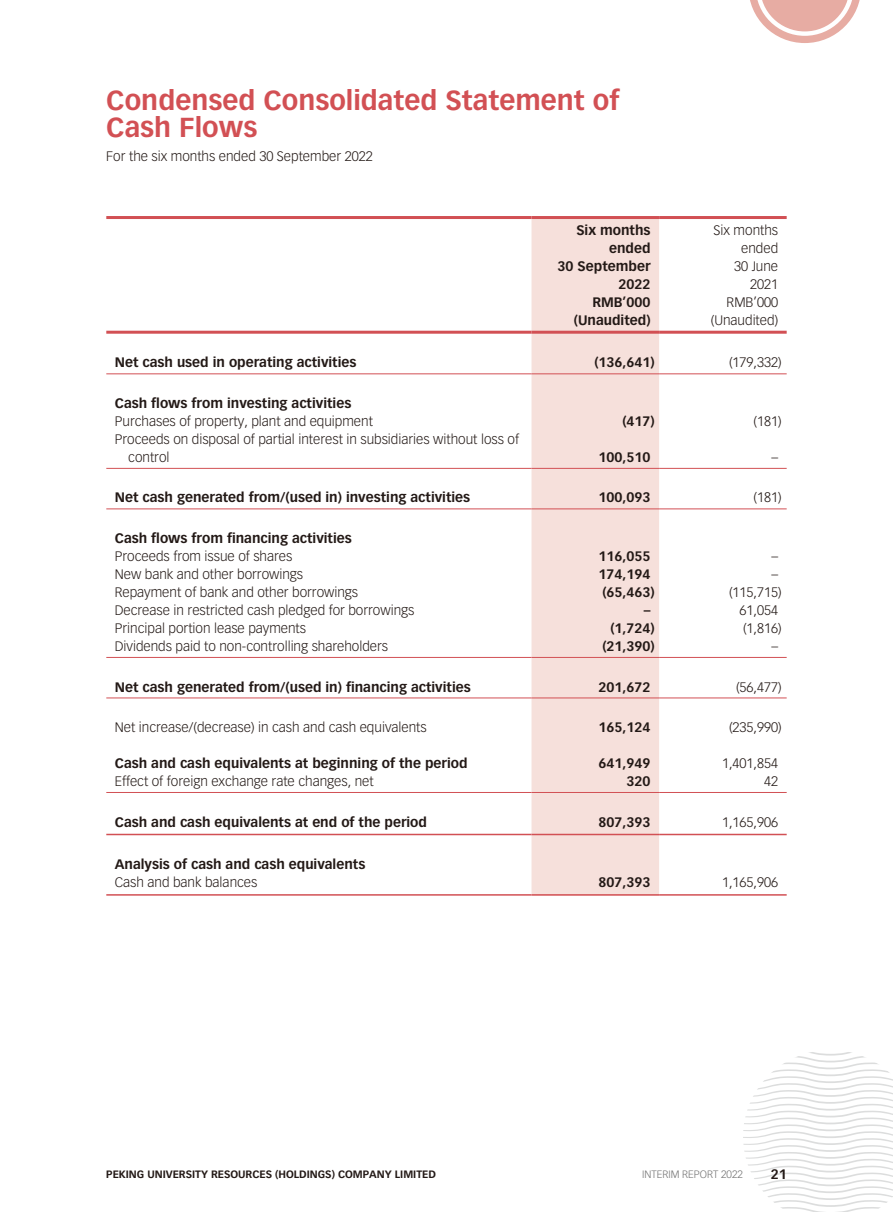
<style>
.page{position:relative;width:893px;height:1212px;background:#fff}
.page>*{position:absolute;margin:0;border:0;box-sizing:border-box;transform-origin:0 0}
.t1{font:700 27px/27px "Vectora LT Std";color:#d25054}
.t2{font:300 13.5px/18px "Vectora LT Std";color:#231916;text-align:right}
.t3{font:700 13.5px/18px "Vectora LT Std";color:#231916;text-align:right}
.t4{font:700 10.5px "Vectora LT Std";color:#231916}
.t5{font:300 10.5px "Vectora LT Std";color:#727272}
</style>
<div class="page">
<svg style="left:743px;top:1052px;width:150px;height:160px"></svg>
<svg style="left:750px;top:0;width:110px;height:43px"></svg>
<div style="left:531px;top:219px;width:128px;height:675px;background:#f6e0db"></div>
<hr style="left:106px;top:216px;width:425px;height:3px;background:#d25054">
<hr style="left:531px;top:216px;width:128px;height:3px;background:#d25054">
<hr style="left:659px;top:216px;width:128px;height:3px;background:#d25054">
<hr style="left:106px;top:331px;width:425px;height:3px;background:#d25054">
<hr style="left:531px;top:331px;width:128px;height:3px;background:#d25054">
<hr style="left:659px;top:331px;width:128px;height:3px;background:#d25054">
<hr style="left:106px;top:373px;width:425px;height:1px;background:#d25054">
<hr style="left:531px;top:373px;width:128px;height:1px;background:#d25054">
<hr style="left:659px;top:373px;width:128px;height:1px;background:#d25054">
<hr style="left:106px;top:468px;width:425px;height:1px;background:#d25054">
<hr style="left:531px;top:468px;width:128px;height:1px;background:#d25054">
<hr style="left:659px;top:468px;width:128px;height:1px;background:#d25054">
<hr style="left:106px;top:508px;width:425px;height:1px;background:#d25054">
<hr style="left:531px;top:508px;width:128px;height:1px;background:#d25054">
<hr style="left:659px;top:508px;width:128px;height:1px;background:#d25054">
<hr style="left:106px;top:657px;width:425px;height:1px;background:#d25054">
<hr style="left:531px;top:657px;width:128px;height:1px;background:#d25054">
<hr style="left:659px;top:657px;width:128px;height:1px;background:#d25054">
<hr style="left:106px;top:697px;width:425px;height:1px;background:#d25054">
<hr style="left:531px;top:697px;width:128px;height:1px;background:#d25054">
<hr style="left:659px;top:697px;width:128px;height:1px;background:#d25054">
<hr style="left:106px;top:792px;width:425px;height:1px;background:#d25054">
<hr style="left:531px;top:792px;width:128px;height:1px;background:#d25054">
<hr style="left:659px;top:792px;width:128px;height:1px;background:#d25054">
<hr style="left:106px;top:834px;width:425px;height:1px;background:#d25054">
<hr style="left:531px;top:834px;width:128px;height:1px;background:#d25054">
<hr style="left:659px;top:834px;width:128px;height:1px;background:#d25054">
<hr style="left:106px;top:894px;width:425px;height:2px;background:#d25054">
<hr style="left:531px;top:894px;width:128px;height:2px;background:#d25054">
<hr style="left:659px;top:894px;width:128px;height:2px;background:#d25054">
<h1 class="t1" style="left:106px;top:86px;width:515px">Condensed Consolidated Statement of<br>Cash Flows</h1>
<p class="t2" style="left:106px;top:147px;width:268px">For the six months ended 30 September 2022</p>
<p class="t3" style="left:558px;top:221px;width:94px">Six months ended<br>30 September</p>
<p class="t2" style="left:714px;top:221px;width:66px">Six months ended<br>30 June</p>
<p class="t3" style="left:619px;top:275px;width:33px">2022</p>
<p class="t2" style="left:750px;top:275px;width:30px">2021</p>
<p class="t3" style="left:592px;top:293px;width:60px">RMB’000</p>
<p class="t2" style="left:727px;top:293px;width:53px">RMB’000</p>
<p class="t3" style="left:574px;top:311px;width:78px">(Unaudited)</p>
<p class="t2" style="left:711px;top:311px;width:69px">(Unaudited)</p>
<p class="t3" style="left:115px;top:354px;width:243px">Net cash used in operating activities</p>
<p class="t3" style="left:594px;top:354px;width:62px">(136,641)</p>
<p class="t2" style="left:729px;top:354px;width:54px">(179,332)</p>
<p class="t3" style="left:115px;top:394px;width:238px">Cash flows from investing activities</p>
<p class="t2" style="left:115px;top:412px;width:260px">Purchases of property, plant and equipment</p>
<p class="t3" style="left:622px;top:412px;width:34px">(417)</p>
<p class="t2" style="left:754px;top:412px;width:30px">(181)</p>
<p class="t2" style="left:128px;top:430px;width:392px;text-align:left;text-indent:-13px">Proceeds on disposal of partial interest in subsidiaries without loss of control</p>
<p class="t3" style="left:599px;top:448px;width:53px">100,510</p>
<p class="t2" style="left:771px;top:448px;width:8px">–</p>
<p class="t3" style="left:115px;top:489px;width:357px">Net cash generated from/(used in) investing activities</p>
<p class="t3" style="left:599px;top:489px;width:53px">100,093</p>
<p class="t2" style="left:754px;top:489px;width:30px">(181)</p>
<p class="t3" style="left:115px;top:529px;width:239px">Cash flows from financing activities</p>
<p class="t2" style="left:115px;top:547px;width:179px">Proceeds from issue of shares</p>
<p class="t3" style="left:599px;top:547px;width:53px">116,055</p>
<p class="t2" style="left:771px;top:547px;width:8px">–</p>
<p class="t2" style="left:115px;top:565px;width:190px">New bank and other borrowings</p>
<p class="t3" style="left:599px;top:565px;width:53px">174,194</p>
<p class="t2" style="left:771px;top:565px;width:8px">–</p>
<p class="t2" style="left:115px;top:583px;width:245px">Repayment of bank and other borrowings</p>
<p class="t3" style="left:602px;top:583px;width:54px">(65,463)</p>
<p class="t2" style="left:729px;top:583px;width:54px">(115,715)</p>
<p class="t2" style="left:115px;top:601px;width:301px">Decrease in restricted cash pledged for borrowings</p>
<p class="t3" style="left:644px;top:601px;width:8px">–</p>
<p class="t2" style="left:740px;top:601px;width:40px">61,054</p>
<p class="t2" style="left:115px;top:619px;width:193px">Principal portion lease payments</p>
<p class="t3" style="left:610px;top:619px;width:46px">(1,724)</p>
<p class="t2" style="left:743px;top:619px;width:40px">(1,816)</p>
<p class="t2" style="left:115px;top:637px;width:275px">Dividends paid to non-controlling shareholders</p>
<p class="t3" style="left:602px;top:637px;width:54px">(21,390)</p>
<p class="t2" style="left:771px;top:637px;width:8px">–</p>
<p class="t3" style="left:115px;top:678px;width:357px">Net cash generated from/(used in) financing activities</p>
<p class="t3" style="left:599px;top:678px;width:53px">201,672</p>
<p class="t2" style="left:736px;top:678px;width:47px">(56,477)</p>
<p class="t2" style="left:115px;top:718px;width:313px">Net increase/(decrease) in cash and cash equivalents</p>
<p class="t3" style="left:599px;top:718px;width:53px">165,124</p>
<p class="t2" style="left:729px;top:718px;width:54px">(235,990)</p>
<p class="t3" style="left:115px;top:754px;width:354px">Cash and cash equivalents at beginning of the period</p>
<p class="t3" style="left:599px;top:754px;width:53px">641,949</p>
<p class="t2" style="left:722px;top:754px;width:58px">1,401,854</p>
<p class="t2" style="left:115px;top:772px;width:260px">Effect of foreign exchange rate changes, net</p>
<p class="t3" style="left:627px;top:772px;width:25px">320</p>
<p class="t2" style="left:764px;top:772px;width:16px">42</p>
<p class="t3" style="left:115px;top:813px;width:314px">Cash and cash equivalents at end of the period</p>
<p class="t3" style="left:599px;top:813px;width:53px">807,393</p>
<p class="t2" style="left:722px;top:813px;width:58px">1,165,906</p>
<p class="t3" style="left:115px;top:855px;width:252px">Analysis of cash and cash equivalents</p>
<p class="t2" style="left:115px;top:873px;width:144px">Cash and bank balances</p>
<p class="t3" style="left:599px;top:873px;width:53px">807,393</p>
<p class="t2" style="left:722px;top:873px;width:58px">1,165,906</p>
<p class="t4" style="left:106px;top:1167px;width:331px">PEKING UNIVERSITY RESOURCES (HOLDINGS) COMPANY LIMITED</p>
<p class="t5" style="left:642px;top:1168px;width:102px">INTERIM REPORT 2022</p>
<p class="t3" style="left:771px;top:1165px;width:17px">21</p>
</div>
